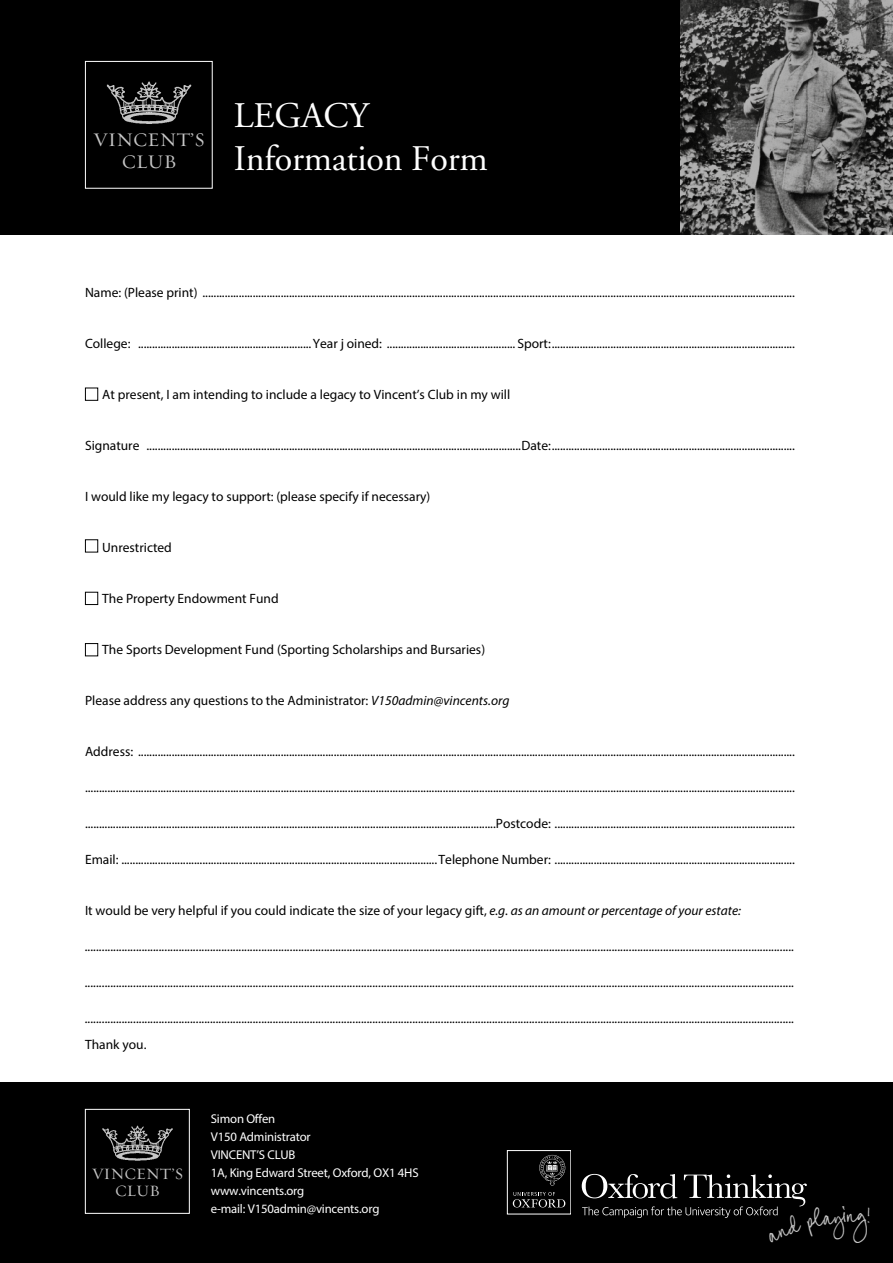
<style>
.page{position:relative;width:893px;height:1263px;background:#fff}
.page>*{position:absolute;margin:0;border:0;box-sizing:border-box;transform-origin:0 0}
.t1{font:36px/43.2px "Adobe Garamond";letter-spacing:-.005em;color:#fff}
.t2{font:19.35px/21.1px "Requiem Text HTF Roman";color:#c6c6c6;text-align:center}
.t3{font:15.9px/17.4px "Requiem Text HTF Roman";color:#c6c6c6;text-align:center}
.t4{font:14.7px "FG Jasmine 2";color:#c6c6c6}
.t5{font:13.5px "Myriad Pro";color:#000}
.t6{font:italic 13.5px "Myriad Pro";color:#000}
.t7{font:12.75px/18px "Myriad Pro";letter-spacing:-.015em;color:#fff}
.s1{font-style:italic}
</style>
<div class="page">
<div style="left:0;top:0;width:893px;height:235px;background:#000"></div>
<img style="left:106px;top:81px;width:86px;height:43px">
<div style="left:85px;top:61px;width:128px;height:128px;border:1px solid #fff"></div>
<div style="left:85px;top:539px;width:13px;height:13px;border:1px solid #000"></div>
<img style="left:680px;top:0;width:213px;height:235px">
<div style="left:0;top:1083px;width:893px;height:180px;background:#000"></div>
<div style="left:507px;top:1150px;width:64px;height:64px;border:1px solid #fff"></div>
<svg style="left:513px;top:1192px;width:52px;height:15px"></svg>
<svg style="left:539px;top:1155px;width:26px;height:31px"></svg>
<div style="left:85px;top:388px;width:13px;height:13px;border:1px solid #000"></div>
<div style="left:85px;top:592px;width:13px;height:13px;border:1px solid #000"></div>
<div style="left:85px;top:643px;width:13px;height:13px;border:1px solid #000"></div>
<img style="left:102px;top:1125px;width:71px;height:36px">
<div style="left:85px;top:1109px;width:105px;height:105px;border:1px solid #fff"></div>
<svg style="left:582px;top:1174px;width:225px;height:44px"></svg>
<h2 class="t2" style="left:93px;top:130px;width:113px">VINCENT’S<br>CLUB</h2>
<h1 class="t1" style="left:234px;top:95px;width:255px">LEGACY<br>Information Form</h1>
<p class="t5" style="left:85px;top:284px;width:711px">Name: (Please print) ....................................................................................................................................................................................................................</p>
<p class="t5" style="left:85px;top:335px;width:711px">College: ..............................................................Year j oined: .............................................. Sport:.......................................................................................</p>
<p class="t5" style="left:102px;top:386px;width:410px">At present, I am intending to include a legacy to Vincent’s Club in my will</p>
<p class="t5" style="left:85px;top:437px;width:711px">Signature ......................................................................................................................................Date:.......................................................................................</p>
<p class="t5" style="left:85px;top:488px;width:347px">I would like my legacy to support: (please specify if necessary)</p>
<p class="t5" style="left:102px;top:539px;width:71px">Unrestricted</p>
<p class="t5" style="left:102px;top:590px;width:178px">The Property Endowment Fund</p>
<p class="t5" style="left:102px;top:641px;width:384px">The Sports Development Fund (Sporting Scholarships and Bursaries)</p>
<p class="t5" style="left:85px;top:692px;width:426px">Please address any questions to the Administrator: <span class="s1">V150admin@vincents.org</span></p>
<p class="t5" style="left:85px;top:743px;width:711px">Address: ...........................................................................................................................................................................................................................................</p>
<p class="t5" style="left:85px;top:779px;width:711px">..............................................................................................................................................................................................................................................................</p>
<p class="t5" style="left:85px;top:815px;width:711px">...................................................................................................................................................Postcode: ......................................................................................</p>
<p class="t5" style="left:85px;top:851px;width:711px">Email: .................................................................................................................Telephone Number: ......................................................................................</p>
<p class="t5" style="left:85px;top:902px;width:657px">It would be very helpful if you could indicate the size of your legacy gift, <span class="s1">e.g. as an amount or percentage of your estate:</span></p>
<p class="t6" style="left:85px;top:938px;width:711px">.........................................................................................................................................................................................................................................................</p>
<p class="t6" style="left:85px;top:974px;width:711px">.........................................................................................................................................................................................................................................................</p>
<p class="t6" style="left:85px;top:1010px;width:711px">.........................................................................................................................................................................................................................................................</p>
<p class="t5" style="left:85px;top:1036px;width:63px">Thank you.</p>
<p class="t3" style="left:92px;top:1165px;width:93px">VINCENT’S<br>CLUB</p>
<p class="t7" style="left:211px;top:1110px;width:209px">Simon Offen<br>V150 Administrator<br>VINCENT’S CLUB<br>1A, King Edward Street, Oxford, OX1 4HS www.vincents.org<br>e-mail: V150admin@vincents.org</p>
<p class="t4" style="left:857px;top:1208px;width:11px">g</p>
</div>
